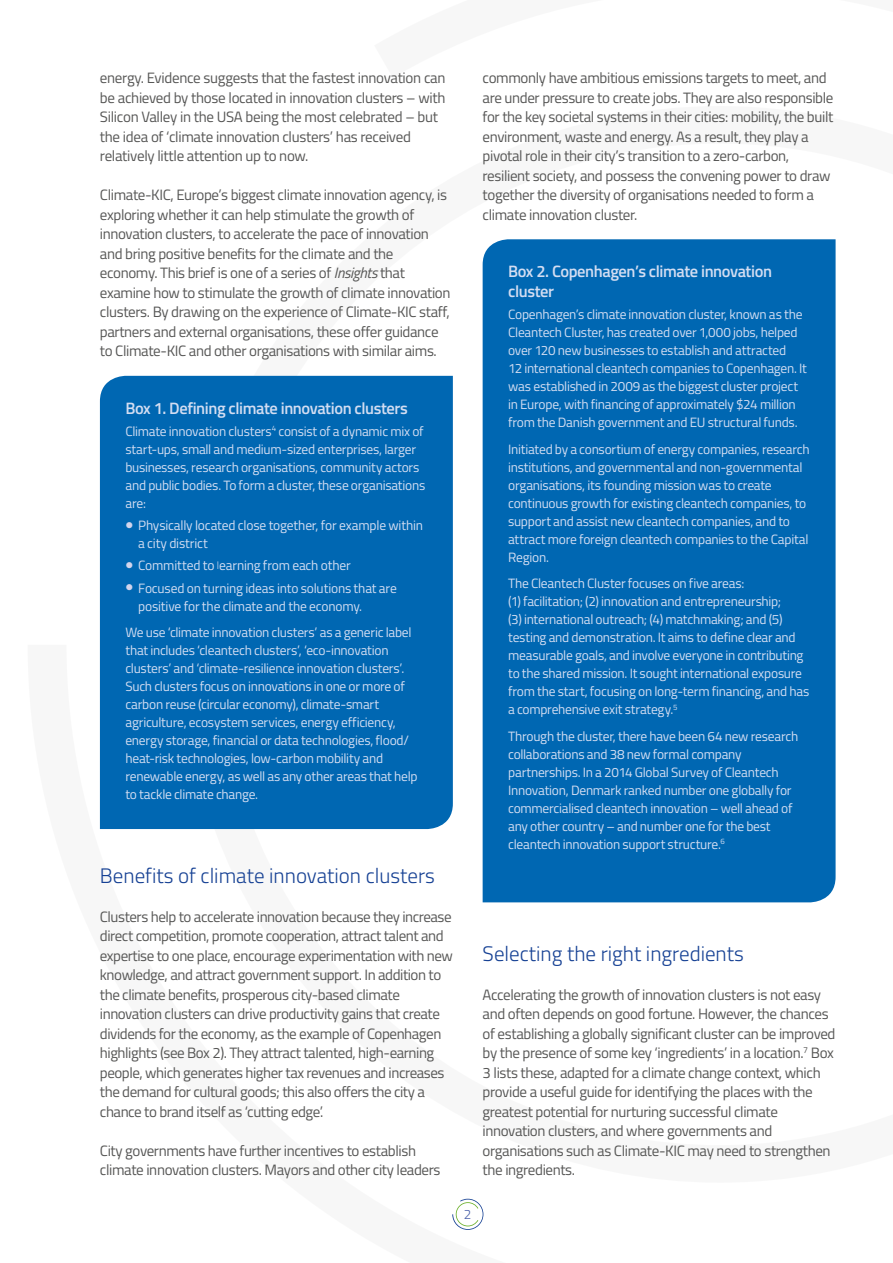
<style>
.page{position:relative;width:893px;height:1263px;background:#fff}
.page>*{position:absolute;margin:0;border:0;box-sizing:border-box;transform-origin:0 0}
.heading_1{font:300 21px "Titillium";color:#164194}
.box_title{font:600 16.5px/19.8px "Titillium";letter-spacing:-.025em;color:#d3ddf2}
.body_text{font:15px/19.5px "Titillium";letter-spacing:-.025em;color:#575756}
.box_text{font:13.5px/18px "Titillium";letter-spacing:-.02em;color:#d3ddf2}
.endnote{font:300 13.5px "Titillium";color:#495fa9}
.s1{font-style:italic}
.s2{color:#d2d4ec}
.s3{font-weight:300;font-size:10.5px}
</style>
<div class="page">
<div style="left:100px;top:376px;width:353px;height:453px;background:#0067b2"></div>
<div style="left:483px;top:239px;width:353px;height:663px;background:#0067b2"></div>
<p class="body_text" style="left:100px;top:68px;width:347px">energy. Evidence suggests that the fastest innovation can be achieved by those located in innovation clusters – with Silicon Valley in the USA being the most celebrated – but the idea of ‘climate innovation clusters’ has received relatively little attention up to now.</p>
<p class="body_text" style="left:100px;top:185px;width:352px">Climate-KIC, Europe’s biggest climate innovation agency, is exploring whether it can help stimulate the growth of innovation clusters, to accelerate the pace of innovation and bring positive benefits for the climate and the economy. This brief is one of a series of <span class="s1">Insights</span> that examine how to stimulate the growth of climate innovation clusters. By drawing on the experience of Climate-KIC staff, partners and external organisations, these offer guidance to Climate-KIC and other organisations with similar aims.</p>
<p class="box_title" style="left:125px;top:397px;width:284px">Box 1. Defining climate innovation clusters</p>
<p class="box_text" style="left:125px;top:422px;width:301px">Climate innovation clusters<sup>4</sup> consist of a dynamic mix of start-ups, small and medium-sized enterprises, larger businesses, research organisations, community actors and public bodies. To form a cluster, these organisations are:</p>
<p class="box_text" style="left:138px;top:516px;width:286px;text-indent:-13px"><span class="s2">●</span> Physically located close together, for example within a city district</p>
<p class="box_text" style="left:125px;top:556px;width:227px"><span class="s2">●</span> Committed to <span class="s3">l</span>earning from each other</p>
<p class="box_text" style="left:138px;top:578px;width:260px;text-indent:-13px"><span class="s2">●</span> Focused on turning ideas into solutions that are positive for the climate and the economy.</p>
<p class="box_text" style="left:125px;top:623px;width:294px">We use ‘climate innovation clusters’ as a generic label that includes ‘cleantech clusters’, ‘eco-innovation clusters’ and ‘climate-resilience innovation clusters’.<br>Such clusters focus on innovations in one or more of carbon reuse (circular economy), climate-smart agriculture, ecosystem services, energy efficiency, energy storage, financial or data technologies, flood/ heat-risk technologies, low-carbon mobility and renewable energy, as well as any other areas that help to tackle climate change.</p>
<p class="heading_1" style="left:100px;top:860px;width:337px">Benefits of climate innovation clusters</p>
<p class="body_text" style="left:100px;top:906px;width:354px">Clusters help to accelerate innovation because they increase direct competition, promote cooperation, attract talent and expertise to one place, encourage experimentation with new knowledge, and attract government support. In addition to the climate benefits, prosperous city-based climate innovation clusters can drive productivity gains that create dividends for the economy, as the example of Copenhagen highlights (see Box 2). They attract talented, high-earning people, which generates higher tax revenues and increases the demand for cultural goods; this also offers the city a chance to brand itself as ‘cutting edge’.</p>
<p class="body_text" style="left:100px;top:1140px;width:342px">City governments have further incentives to establish climate innovation clusters. Mayors and other city leaders</p>
<p class="body_text" style="left:483px;top:68px;width:352px">commonly have ambitious emissions targets to meet, and are under pressure to create jobs. They are also responsible for the key societal systems in their cities: mobility, the built environment, waste and energy. As a result, they play a pivotal role in their city’s transition to a zero-carbon, resilient society, and possess the convening power to draw together the diversity of organisations needed to form a climate innovation cluster.</p>
<p class="box_title" style="left:508px;top:261px;width:265px">Box 2. Copenhagen’s climate innovation cluster</p>
<p class="box_text" style="left:508px;top:305px;width:300px">Copenhagen’s climate innovation cluster, known as the Cleantech Cluster, has created over 1,000 jobs, helped over 120 new businesses to establish and attracted<br>12 international cleantech companies to Copenhagen. It was established in 2009 as the biggest cluster project in Europe, with financing of approximately $24 million from the Danish government and EU structural funds.</p>
<p class="box_text" style="left:508px;top:439px;width:303px">Initiated by a consortium of energy companies, research institutions, and governmental and non-governmental organisations, its founding mission was to create continuous growth for existing cleantech companies, to support and assist new cleantech companies, and to attract more foreign cleantech companies to the Capital Region.</p>
<p class="box_text" style="left:508px;top:574px;width:303px">The Cleantech Cluster focuses on five areas:<br>(1) facilitation; (2) innovation and entrepreneurship;<br>(3) international outreach; (4) matchmaking; and (5) testing and demonstration. It aims to define clear and measurable goals, and involve everyone in contributing to the shared mission. It sought international exposure from the start, focusing on long-term financing, and has a comprehensive exit strategy.<sup>5</sup></p>
<p class="box_text" style="left:508px;top:726px;width:292px">Through the cluster, there have been 64 new research collaborations and 38 new formal company partnerships. In a 2014 Global Survey of Cleantech Innovation, Denmark ranked number one globally for commercialised cleantech innovation – well ahead of any other country – and number one for the best cleantech innovation support structure.<sup>6</sup></p>
<p class="heading_1" style="left:483px;top:938px;width:263px">Selecting the right ingredients</p>
<p class="body_text" style="left:483px;top:984px;width:354px">Accelerating the growth of innovation clusters is not easy and often depends on good fortune. However, the chances of establishing a globally significant cluster can be improved by the presence of some key ‘ingredients’ in a location.<sup>7</sup> Box 3 lists these, adapted for a climate change context, which provide a useful guide for identifying the places with the greatest potential for nurturing successful climate innovation clusters, and where governments and organisations such as Climate-KIC may need to strengthen the ingredients.</p>
<p class="endnote" style="left:464px;top:1205px;width:9px">2</p>
</div>
